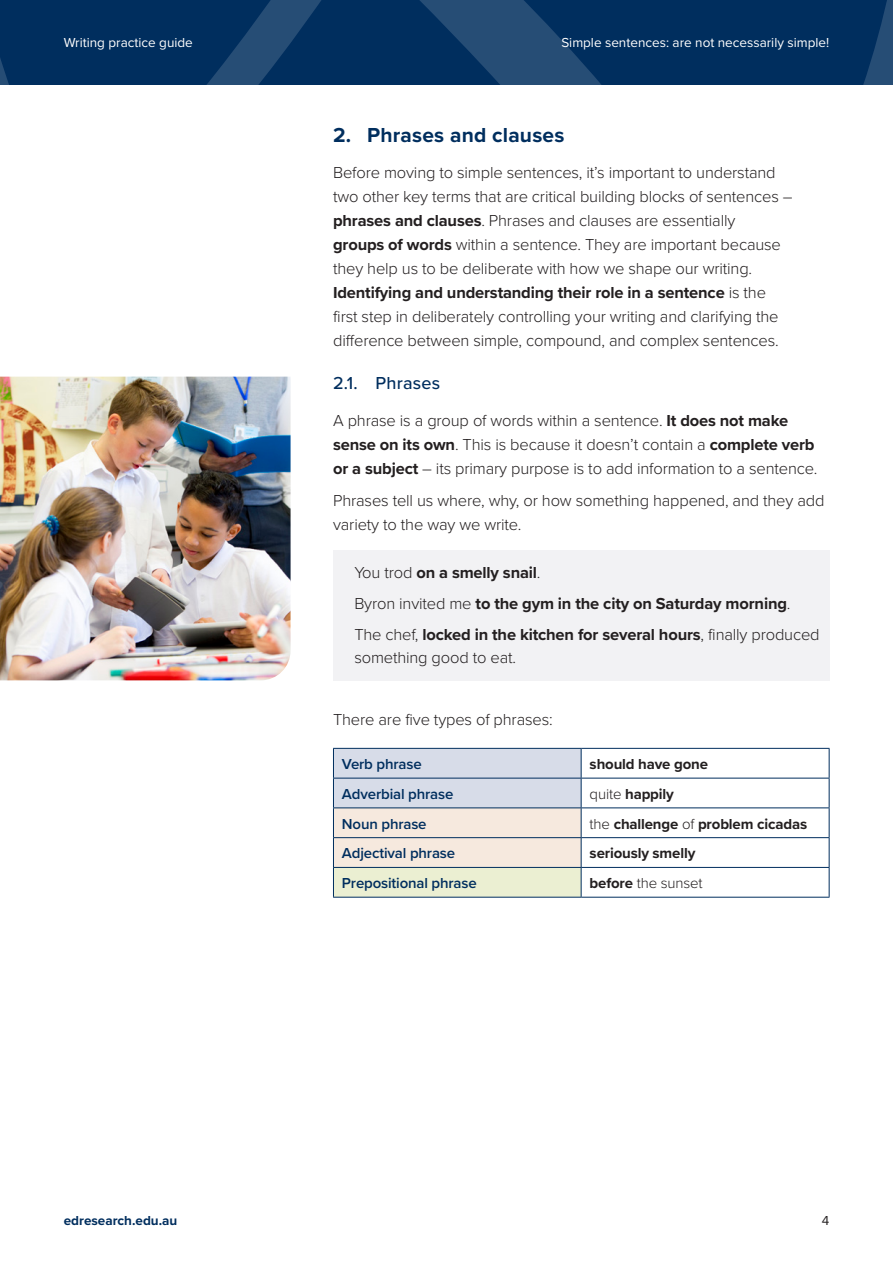
<style>
.page{position:relative;width:893px;height:1263px;background:#fff}
.page>*{position:absolute;margin:0;border:0;box-sizing:border-box;transform-origin:0 0}
.H1_-_List{font:700 21px "Proxima Nova";letter-spacing:.01em;color:#002e5e}
.H2_-_List{font:500 18px "Proxima Nova";letter-spacing:.01em;color:#002e5e}
.Normal_Example{font:300 16.5px/24px "Proxima Nova";letter-spacing:-.01em;color:#231f20}
.Normal_Example-2{font:700 16.5px "Proxima Nova";letter-spacing:-.01em;color:#231f20}
.Table_subheader{font:600 15px "Proxima Nova";letter-spacing:-.01em;color:#002e5e}
.Table_Body{font:700 15px "Proxima Nova";letter-spacing:-.01em;color:#231f20}
.Table_Body-2{font:300 15px "Proxima Nova";letter-spacing:-.01em;color:#231f20}
.t1{font:13.5px "Proxima Nova";color:#fff}
.t2{font:700 13.5px "Proxima Nova";color:#002e5e}
.t3{font:13.5px "Proxima Nova";color:#231f20}
.s1{font-weight:700}
.s2{font-weight:300}
</style>
<div class="page">
<svg style="left:0;top:0;width:893px;height:85px;background:#073462"></svg>
<div style="left:333px;top:550px;width:496px;height:47px;background:#f2f2f4"></div>
<div style="left:333px;top:581px;width:496px;height:47px;background:#f2f2f4"></div>
<div style="left:333px;top:612px;width:496px;height:69px;background:#f2f2f4"></div>
<hr style="left:581px;top:748px;width:248px;height:1px;background:#002e5e">
<hr style="left:581px;top:778px;width:248px;height:1px;background:#002e5e">
<hr style="left:581px;top:807px;width:248px;height:1px;background:#002e5e">
<hr style="left:581px;top:837px;width:248px;height:1px;background:#002e5e">
<hr style="left:581px;top:867px;width:248px;height:1px;background:#002e5e">
<svg style="left:333px;top:748px;width:249px;height:149px;background:#dcdcd9"></svg>
<svg style="left:829px;top:749px;width:1px;height:148px"></svg>
<hr style="left:333px;top:897px;width:248px;height:1px;background:#002e5e">
<hr style="left:581px;top:897px;width:248px;height:1px;background:#002e5e">
<img style="left:0;top:377px;width:291px;height:303px">
<p class="t1" style="left:64px;top:32px;width:131px">Writing practice guide</p>
<p class="t1" style="left:561px;top:32px;width:269px">Simple sentences: are not necessarily simple!</p>
<h3 class="H1_-_List" style="left:333px;top:119px;width:233px">2. Phrases and clauses</h3>
<p class="Normal_Example" style="left:333px;top:160px;width:461px">Before moving to simple sentences, it’s important to understand two other key terms that are critical building blocks of sentences – <span class="s1">phrases and clauses</span>. Phrases and clauses are essentially<br><span class="s1">groups of words</span> within a sentence. They are important because they help us to be deliberate with how we shape our writing.<br><span class="s1">Identifying and understanding their role in a sentence</span> is the first step in deliberately controlling your writing and clarifying the difference between simple, compound, and complex sentences.</p>
<h4 class="H2_-_List" style="left:333px;top:369px;width:109px">2.1. Phrases</h4>
<p class="Normal_Example" style="left:333px;top:407px;width:486px">A phrase is a group of words within a sentence. <span class="s1">It does not make sense on its own</span>. This is because it doesn’t contain a <span class="s1">complete verb or a subject</span> – its primary purpose is to add information to a sentence.</p>
<p class="Normal_Example" style="left:333px;top:488px;width:493px">Phrases tell us where, why, or how something happened, and they add variety to the way we write.</p>
<p class="Normal_Example-2" style="left:354px;top:560px;width:188px"><span class="s2">You trod</span> on a smelly snail<span class="s2">.</span></p>
<p class="Normal_Example-2" style="left:354px;top:591px;width:438px"><span class="s2">Byron invited me</span> to the gym in the city on Saturday morning<span class="s2">.</span></p>
<p class="Normal_Example" style="left:354px;top:622px;width:467px;line-height:22.5px">The chef, <span class="s1">locked in the kitchen for several hours</span>, finally produced something good to eat.</p>
<p class="Normal_Example" style="left:333px;top:706px;width:221px">There are five types of phrases:</p>
<p class="Table_subheader" style="left:342px;top:753px;width:81px">Verb phrase</p>
<p class="Table_Body" style="left:590px;top:753px;width:120px">should have gone</p>
<p class="Table_subheader" style="left:342px;top:783px;width:113px">Adverbial phrase</p>
<p class="Table_Body" style="left:590px;top:783px;width:86px"><span class="s2">quite</span> happily</p>
<p class="Table_subheader" style="left:342px;top:812px;width:86px">Noun phrase</p>
<p class="Table_Body" style="left:590px;top:812px;width:219px"><span class="s2">the</span> challenge <span class="s2">of</span> problem cicadas</p>
<p class="Table_subheader" style="left:342px;top:842px;width:115px">Adjectival phrase</p>
<p class="Table_Body" style="left:590px;top:842px;width:107px">seriously smelly</p>
<p class="Table_subheader" style="left:342px;top:872px;width:136px">Prepositional phrase</p>
<p class="Table_Body-2" style="left:590px;top:872px;width:114px"><span class="s1">before</span> the sunset</p>
<p class="t2" style="left:64px;top:1210px;width:115px">edresearch.edu.au</p>
<p class="t3" style="left:822px;top:1210px;width:9px">4</p>
</div>
